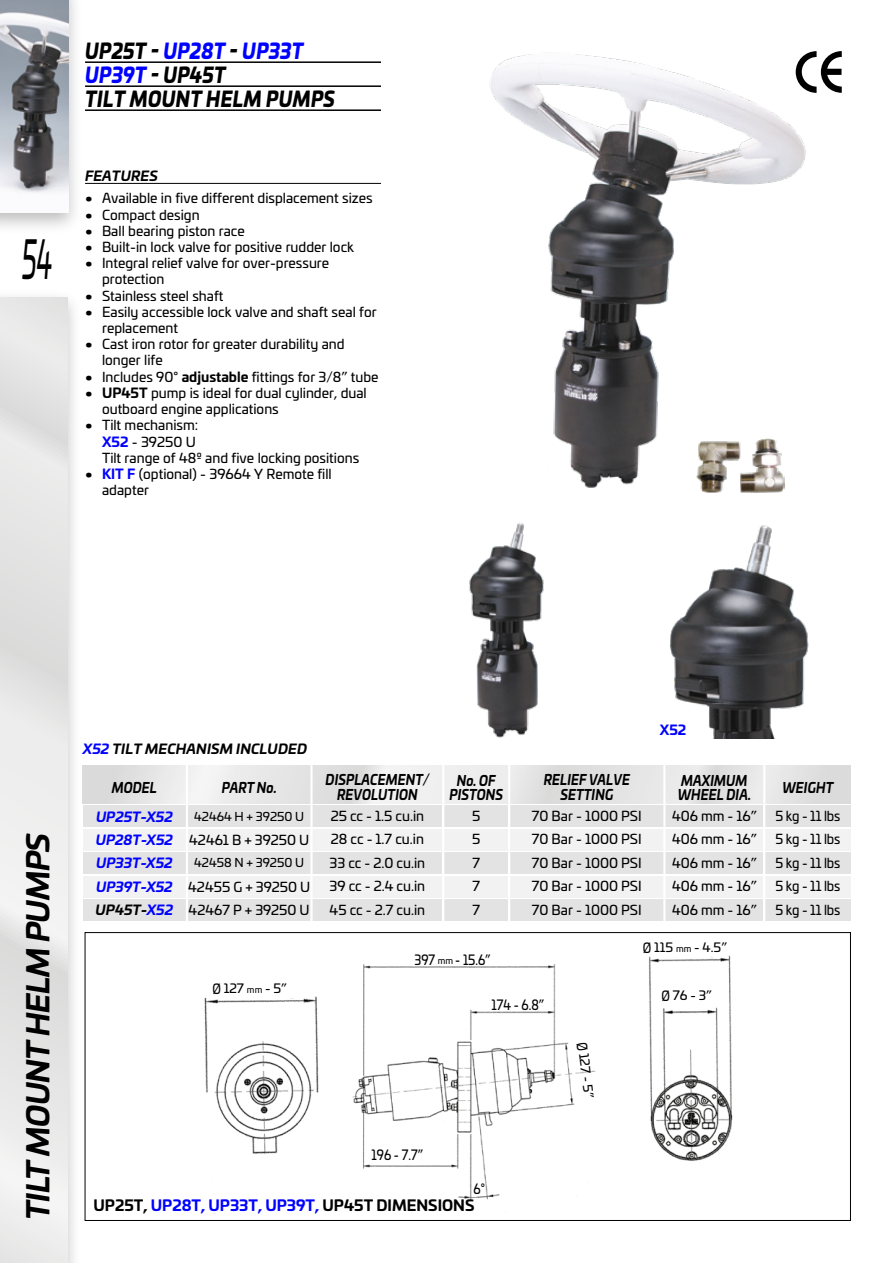
<style>
.page{position:relative;width:893px;height:1263px;background:#fff}
.page>*{position:absolute;margin:0;border:0;box-sizing:border-box;transform-origin:0 0}
.t1{font:italic 52.5px "Univia Pro";color:#000;scale:.46 1}
.t2{font:italic 700 30px "Univia Pro";letter-spacing:-.02em;color:#000}
.t3{font:italic 900 21px/24px "Univia Pro";letter-spacing:.02em;color:#000;scale:.85 1}
.t4{font:700 15px "Univia Pro";color:#000}
.t5{font:italic 700 14.25px/15.1px "Univia Pro";letter-spacing:.01em;color:#000;text-align:center;scale:.85 1}
.t6{font:13.95px "Univia Pro";color:#000;scale:.85 1}
.t7{font:13.5px/16.2px "Univia Pro";color:#000}
.t8{font:13.5px/23.4px "Univia Pro";color:#000;scale:.95 1}
.t9{font:italic 700 13.5px "Univia Pro";letter-spacing:.01em;color:#000}
.t10{font:italic 700 13.5px/23.4px "Univia Pro";color:#00f}
.t11{font:700 13.5px "Univia Pro";color:#00f}
.t12{font:12.6px "Univia Pro";color:#000}
.t13{font:12px "Univia Pro";color:#000}
.s1{color:#00f}
.s2{font-family:"Univia Pro Ultra"}
.s3{font-weight:700}
.s4{font-weight:700;color:#00f}
.s5{font-weight:700;font-style:italic;color:#00f}
.s6{font-weight:700;font-style:italic}
.s7{font-size:13.95px}
.s8{font-size:8.85px}
</style>
<div class="page">
<img style="left:490px;top:54px;width:316px;height:436px">
<img style="left:670px;top:525px;width:139px;height:214px">
<img style="left:469px;top:522px;width:75px;height:216px">
<div style="left:83px;top:765px;width:767px;height:39px;background:#e6e6e6"></div>
<div style="left:0;top:289px;width:82px;height:974px;background:#000;opacity:.26"></div>
<div style="left:0;top:298px;width:67px;height:965px;background:linear-gradient(to right,#e8e8e8,#e8e7e7)"></div>
<div style="left:0;top:0;width:83px;height:235px;background:#000;opacity:.26"></div>
<img style="left:0;top:0;width:68px;height:213px">
<svg style="left:796px;top:51px;width:46px;height:42px"></svg>
<img style="left:204px;top:955px;width:529px;height:259px">
<hr style="left:85px;top:61px;width:296px;height:2px;background:#000">
<hr style="left:85px;top:85px;width:296px;height:2px;background:#000">
<hr style="left:85px;top:109px;width:296px;height:2px;background:#000">
<hr style="left:85px;top:183px;width:296px;height:1px;background:#000">
<img style="left:694px;top:437px;width:90px;height:56px">
<div style="left:83px;top:829px;width:103px;height:21px;background:#f2f2f2"></div>
<div style="left:83px;top:853px;width:103px;height:21px;background:#e3e3e3"></div>
<div style="left:313px;top:829px;width:129px;height:21px;background:#f2f2f2"></div>
<div style="left:313px;top:853px;width:129px;height:21px;background:#e3e3e3"></div>
<div style="left:444px;top:829px;width:64px;height:21px;background:#f2f2f2"></div>
<div style="left:444px;top:853px;width:64px;height:21px;background:#e3e3e3"></div>
<div style="left:510px;top:829px;width:153px;height:21px;background:#f2f2f2"></div>
<div style="left:510px;top:853px;width:153px;height:21px;background:#e3e3e3"></div>
<div style="left:665px;top:829px;width:98px;height:21px;background:#f2f2f2"></div>
<div style="left:665px;top:853px;width:98px;height:21px;background:#e3e3e3"></div>
<div style="left:765px;top:829px;width:85px;height:21px;background:#f2f2f2"></div>
<div style="left:765px;top:853px;width:85px;height:21px;background:#e3e3e3"></div>
<div style="left:188px;top:829px;width:122px;height:21px;background:#f2f2f2"></div>
<div style="left:83px;top:806px;width:103px;height:21px;background:#e3e3e3"></div>
<div style="left:313px;top:806px;width:129px;height:21px;background:#e3e3e3"></div>
<div style="left:444px;top:806px;width:64px;height:21px;background:#e3e3e3"></div>
<div style="left:510px;top:806px;width:153px;height:21px;background:#e3e3e3"></div>
<div style="left:665px;top:806px;width:98px;height:21px;background:#e3e3e3"></div>
<div style="left:765px;top:806px;width:85px;height:21px;background:#e3e3e3"></div>
<div style="left:188px;top:806px;width:122px;height:21px;background:#e3e3e3"></div>
<div style="left:188px;top:853px;width:122px;height:21px;background:#e3e3e3"></div>
<div style="left:83px;top:876px;width:103px;height:21px;background:#f2f2f2"></div>
<div style="left:313px;top:876px;width:129px;height:21px;background:#f2f2f2"></div>
<div style="left:444px;top:876px;width:64px;height:21px;background:#f2f2f2"></div>
<div style="left:510px;top:876px;width:153px;height:21px;background:#f2f2f2"></div>
<div style="left:665px;top:876px;width:98px;height:21px;background:#f2f2f2"></div>
<div style="left:765px;top:876px;width:85px;height:21px;background:#f2f2f2"></div>
<div style="left:188px;top:876px;width:122px;height:21px;background:#f2f2f2"></div>
<div style="left:83px;top:899px;width:103px;height:22px;background:#e3e3e3"></div>
<div style="left:313px;top:899px;width:129px;height:22px;background:#e3e3e3"></div>
<div style="left:444px;top:899px;width:64px;height:22px;background:#e3e3e3"></div>
<div style="left:510px;top:899px;width:153px;height:22px;background:#e3e3e3"></div>
<div style="left:665px;top:899px;width:98px;height:22px;background:#e3e3e3"></div>
<div style="left:765px;top:899px;width:85px;height:22px;background:#e3e3e3"></div>
<div style="left:188px;top:899px;width:122px;height:22px;background:#e3e3e3"></div>
<hr style="left:186px;top:761px;width:2px;height:164px;background:#fff">
<hr style="left:310px;top:761px;width:3px;height:164px;background:#fff">
<hr style="left:442px;top:761px;width:2px;height:164px;background:#fff">
<hr style="left:508px;top:761px;width:2px;height:164px;background:#fff">
<hr style="left:663px;top:761px;width:2px;height:164px;background:#fff">
<hr style="left:763px;top:761px;width:2px;height:164px;background:#fff">
<h1 class="t1" style="left:22px;top:220px;width:67px">54</h1>
<h3 class="t3" style="left:85px;top:38px;width:295px">UP25T - <span class="s1">UP28T</span> - <span class="s1">UP33T<br>UP39T</span> - UP45T<br>TILT MOUNT HELM PUMPS</h3>
<p class="t9" style="left:85px;top:165px;width:74px">FEATURES</p>
<p class="t7" style="left:85px;top:190px;width:289px"><span class="s2">•</span> Available in five different displacement sizes</p>
<p class="t7" style="left:85px;top:206px;width:116px"><span class="s2">•</span> Compact design</p>
<p class="t7" style="left:85px;top:222px;width:161px"><span class="s2">•</span> Ball bearing piston race</p>
<p class="t7" style="left:85px;top:238px;width:270px"><span class="s2">•</span> Built-in lock valve for positive rudder lock</p>
<p class="t7" style="left:102px;top:254px;width:229px;text-indent:-17px"><span class="s2">•</span> Integral relief valve for over-pressure protection</p>
<p class="t7" style="left:85px;top:287px;width:140px"><span class="s2">•</span> Stainless steel shaft</p>
<p class="t7" style="left:102px;top:303px;width:276px;text-indent:-17px"><span class="s2">•</span> Easily accessible lock valve and shaft seal for replacement</p>
<p class="t7" style="left:102px;top:335px;width:244px;text-indent:-17px"><span class="s2">•</span> Cast iron rotor for greater durability and longer life</p>
<p class="t7" style="left:85px;top:368px;width:295px"><span class="s2">•</span> Includes 90° <span class="s3">adjustable</span> fittings for 3/8” tube</p>
<p class="t7" style="left:102px;top:384px;width:266px;text-indent:-17px"><span class="s2">•</span> <span class="s3">UP45T</span> pump is ideal for dual cylinder, dual outboard engine applications</p>
<p class="t7" style="left:102px;top:416px;width:259px;text-indent:-17px"><span class="s2">•</span> Tilt mechanism:<br><span class="s4">X52</span> - 39250 U<br>Tilt range of 48º and five locking positions</p>
<p class="t7" style="left:102px;top:465px;width:231px;text-indent:-17px"><span class="s2">•</span> <span class="s4">KIT F</span> (optional) - 39664 Y Remote fill adapter</p>
<h2 class="t2" style="left:14px;top:1220px;width:389px;rotate:-90deg">TILT MOUNT HELM PUMPS</h2>
<p class="t9" style="left:83px;top:738px;width:226px"><span class="s1">X52</span> TILT MECHANISM INCLUDED</p>
<p class="t11" style="left:660px;top:719px;width:28px">X52</p>
<p class="t5" style="left:112px;top:779px;width:55px">MODEL</p>
<p class="t5" style="left:222px;top:779px;width:66px">PART No.</p>
<p class="t5" style="left:326px;top:771px;width:123px">DISPLACEMENT/<br>REVOLUTION</p>
<p class="t5" style="left:449px;top:772px;width:65px;line-height:14.2px">No. OF<br>PISTONS</p>
<p class="t5" style="left:544px;top:771px;width:103px">RELIEF VALVE<br>SETTING</p>
<p class="t5" style="left:678px;top:772px;width:88px;line-height:14.2px;text-align:left">MAXIMUM<br>WHEEL DIA.</p>
<p class="t5" style="left:782px;top:779px;width:61px">WEIGHT</p>
<p class="t10" style="left:96px;top:804px;width:78px">UP25T-X52</p>
<p class="t13" style="left:194px;top:807px;width:112px">42464 H + 39250 U</p>
<p class="t7" style="left:331px;top:807px;width:95px">25 cc - 1.5 cu.in</p>
<p class="t7" style="left:472px;top:807px;width:10px">5</p>
<p class="t7" style="left:532px;top:807px;width:111px">70 Bar - 1000 PSI</p>
<p class="t7" style="left:672px;top:807px;width:86px">406 mm - 16”</p>
<p class="t8" style="left:776px;top:803px;width:70px">5 kg - 11 lbs</p>
<p class="t13" style="left:194px;top:854px;width:111px">42458 N + 39250 U</p>
<p class="t7" style="left:96px;top:878px;width:216px"><span class="s5">UP39T-X52</span> 42455 G + 39250 U</p>
<p class="t7" style="left:329px;top:877px;width:97px">39 cc - 2.4 cu.in</p>
<p class="t7" style="left:472px;top:877px;width:9px">7</p>
<p class="t7" style="left:532px;top:877px;width:111px">70 Bar - 1000 PSI</p>
<p class="t7" style="left:672px;top:877px;width:86px">406 mm - 16”</p>
<p class="t8" style="left:776px;top:874px;width:70px">5 kg - 11 lbs</p>
<p class="t7" style="left:96px;top:901px;width:216px"><span class="s6">UP45T-</span><span class="s5">X52</span> 42467 P + 39250 U</p>
<p class="t7" style="left:330px;top:901px;width:97px">45 cc - 2.7 cu.in</p>
<p class="t7" style="left:472px;top:901px;width:9px">7</p>
<p class="t7" style="left:532px;top:901px;width:111px">70 Bar - 1000 PSI</p>
<p class="t7" style="left:672px;top:901px;width:86px">406 mm - 16”</p>
<p class="t8" style="left:776px;top:897px;width:70px">5 kg - 11 lbs</p>
<p class="t10" style="left:96px;top:827px;width:79px">UP28T-X52<br>UP33T-X52</p>
<p class="t7" style="left:330px;top:827px;width:97px;line-height:23.4px">28 cc - 1.7 cu.in<br>33 cc - 2.0 cu.in</p>
<p class="t7" style="left:472px;top:827px;width:10px;line-height:23.4px">5<br>7</p>
<p class="t7" style="left:532px;top:827px;width:111px;line-height:23.4px">70 Bar - 1000 PSI<br>70 Bar - 1000 PSI</p>
<p class="t7" style="left:672px;top:827px;width:86px;line-height:23.4px">406 mm - 16”<br>406 mm - 16”</p>
<p class="t8" style="left:776px;top:827px;width:70px">5 kg - 11 lbs<br>5 kg - 11 lbs</p>
<p class="t7" style="left:189px;top:831px;width:122px">42461 B + 39250 U</p>
<p class="t12" style="left:213px;top:979px;width:76px"><span class="s7">Ø</span> 127 <span class="s8">mm</span> - 5”</p>
<p class="t6" style="left:414px;top:950px;width:91px">397 <span class="s8">mm</span> - 15.6”</p>
<p class="t6" style="left:491px;top:994px;width:63px">174 - 6.8”</p>
<p class="t6" style="left:372px;top:1144px;width:62px">196 - 7.7”</p>
<p class="t6" style="left:474px;top:1179px;width:15px">6°</p>
<p class="t4" style="left:94px;top:1193px;width:382px">UP25T, <span class="s1">UP28T, UP33T, UP39T,</span> UP45T DIMENSIONS</p>
<p class="t12" style="left:592px;top:1041px;width:58px;rotate:83deg"><span class="s7">Ø</span> 127 - 5”</p>
<p class="t12" style="left:643px;top:938px;width:86px"><span class="s7">Ø</span> 115 <span class="s8">mm</span> - 4.5”</p>
<p class="t12" style="left:662px;top:986px;width:52px"><span class="s7">Ø</span> 76 - 3”</p>
</div>
